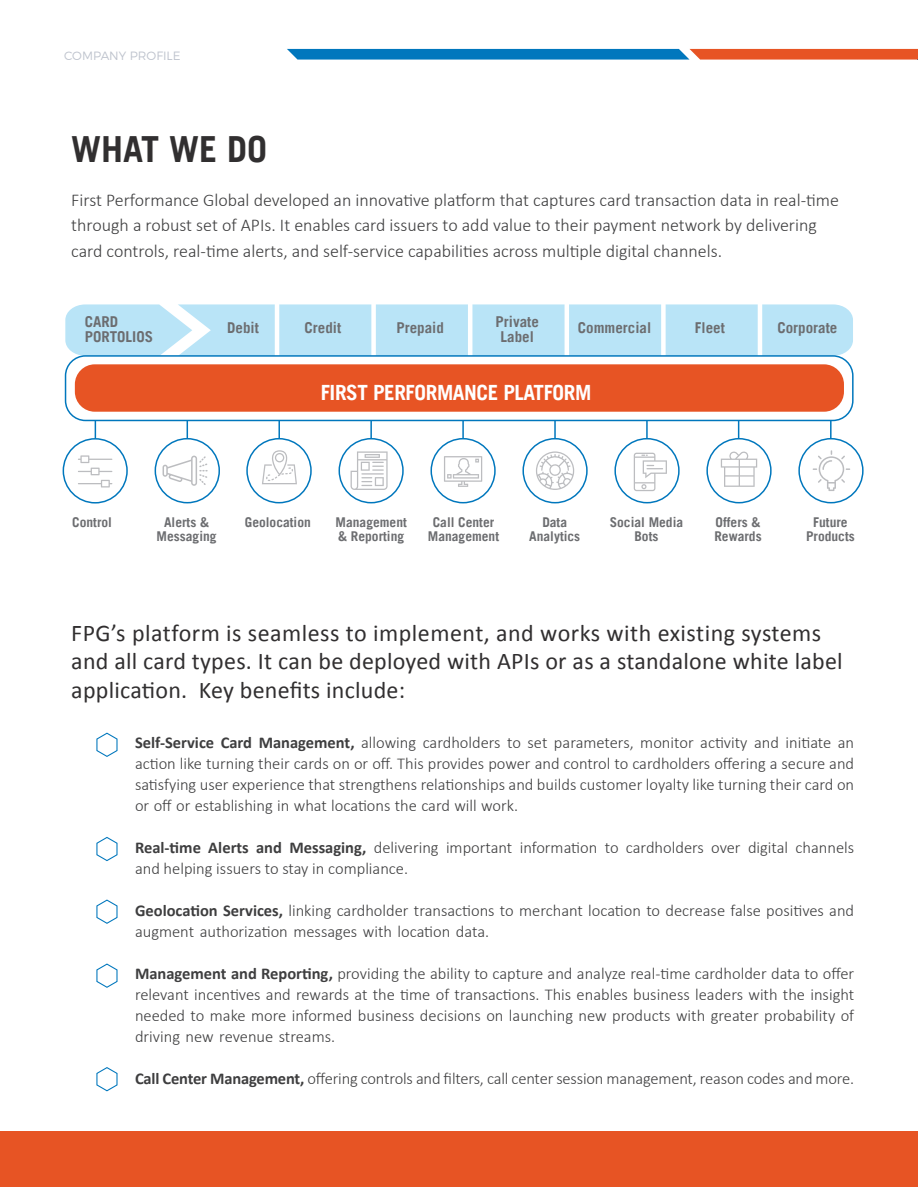
<style>
.page{position:relative;width:918px;height:1188px;background:#fff}
.page>*{position:absolute;margin:0;border:0;box-sizing:border-box;transform-origin:0 0}
.t1{font:700 36px "Trade Gothic LT";color:#312f30}
.t2{font:24px/28.5px "Calibri";letter-spacing:.01em;color:#312f30}
.t3{font:700 21px "Trade Gothic LT";letter-spacing:-.02em;color:#fff}
.t4{font:300 18px/25.5px "Calibri";color:#3e3e3f}
.t5{font:300 16.5px/21px "Calibri";color:#3e3e3f;text-align:justify}
.t6{font:700 15px/15px "Trade Gothic LT";color:#6c6d70}
.t7{font:700 13.5px/13.5px "Trade Gothic LT";color:#6c6d70;text-align:center}
.t8{font:300 12px "Montserrat";color:#bec3cd}
.s1{font-weight:700}
</style>
<div class="page">
<div style="left:65px;top:304px;width:788px;height:51px;background:#b9e4f7"></div>
<hr style="left:275px;top:299px;width:4px;height:62px;background:#fff">
<div style="left:371px;top:299px;width:5px;height:62px;background:#fff"></div>
<hr style="left:468px;top:299px;width:4px;height:62px;background:#fff">
<hr style="left:565px;top:299px;width:4px;height:62px;background:#fff">
<div style="left:661px;top:299px;width:5px;height:62px;background:#fff"></div>
<hr style="left:758px;top:299px;width:4px;height:62px;background:#fff">
<div style="left:65px;top:355px;width:789px;height:66px;border:2px solid #0077bd;border-radius:20px"></div>
<div style="left:75px;top:364px;width:769px;height:48px;background:#e75424;border-radius:20px"></div>
<div style="left:63px;top:438px;width:65px;height:66px;border:2px solid #0077bd;border-radius:50%"></div>
<div style="left:339px;top:438px;width:65px;height:65px;border:2px solid #0077bd;border-radius:50%"></div>
<div style="left:430px;top:438px;width:66px;height:65px;border:2px solid #0077bd;border-radius:50%"></div>
<div style="left:522px;top:438px;width:66px;height:65px;border:2px solid #0077bd;border-radius:50%"></div>
<div style="left:614px;top:438px;width:66px;height:65px;border:2px solid #0077bd;border-radius:50%"></div>
<div style="left:706px;top:438px;width:66px;height:65px;border:2px solid #0077bd;border-radius:50%"></div>
<div style="left:798px;top:438px;width:66px;height:65px;border:2px solid #0077bd;border-radius:50%"></div>
<svg style="left:95px;top:421px;width:1px;height:18px"></svg>
<svg style="left:370px;top:421px;width:2px;height:18px"></svg>
<svg style="left:462px;top:421px;width:2px;height:18px"></svg>
<svg style="left:554px;top:421px;width:2px;height:18px"></svg>
<svg style="left:646px;top:421px;width:2px;height:18px"></svg>
<svg style="left:738px;top:421px;width:1px;height:18px"></svg>
<svg style="left:830px;top:421px;width:2px;height:18px"></svg>
<svg style="left:444px;top:456px;width:38px;height:31px"></svg>
<svg style="left:78px;top:455px;width:34px;height:33px"></svg>
<svg style="left:634px;top:453px;width:33px;height:38px"></svg>
<svg style="left:813px;top:450px;width:37px;height:41px"></svg>
<svg style="left:351px;top:451px;width:37px;height:39px"></svg>
<svg style="left:536px;top:451px;width:38px;height:39px"></svg>
<svg style="left:154px;top:421px;width:158px;height:83px"></svg>
<svg style="left:721px;top:451px;width:36px;height:36px"></svg>
<div style="left:0;top:1131px;width:918px;height:56px;background:#e75424"></div>
<svg style="left:96px;top:732px;width:22px;height:25px"></svg>
<svg style="left:96px;top:837px;width:22px;height:24px"></svg>
<svg style="left:96px;top:899px;width:22px;height:25px"></svg>
<svg style="left:96px;top:1067px;width:22px;height:25px"></svg>
<svg style="left:96px;top:963px;width:22px;height:25px"></svg>
<svg style="left:287px;top:48px;width:631px;height:12px;background:#6b7e96"></svg>
<p class="t8" style="left:64px;top:46px;width:118px">COMPANY PROFILE</p>
<h1 class="t1" style="left:71px;top:127px;width:198px">WHAT WE DO</h1>
<p class="t4" style="left:71px;top:186px;width:769px">First Performance Global developed an innovative platform that captures card transaction data in real-time through a robust set of APIs. It enables card issuers to add value to their payment network by delivering card controls, real-time alerts, and self-service capabilities across multiple digital channels.</p>
<p class="t6" style="left:85px;top:314px;width:70px">CARD<br>PORTOLIOS</p>
<p class="t6" style="left:227px;top:320px;width:33px">Debit</p>
<p class="t6" style="left:305px;top:320px;width:38px">Credit</p>
<p class="t6" style="left:396px;top:320px;width:49px">Prepaid</p>
<p class="t6" style="left:496px;top:314px;width:45px;text-align:center">Private<br>Label</p>
<p class="t6" style="left:578px;top:320px;width:75px">Commercial</p>
<p class="t6" style="left:695px;top:320px;width:31px">Fleet</p>
<p class="t6" style="left:777px;top:320px;width:61px">Corporate</p>
<p class="t3" style="left:321px;top:379px;width:272px">FIRST PERFORMANCE PLATFORM</p>
<p class="t7" style="left:72px;top:516px;width:41px">Control</p>
<p class="t7" style="left:157px;top:516px;width:61px">Alerts &amp;<br>Messaging</p>
<p class="t7" style="left:245px;top:516px;width:68px">Geolocation</p>
<p class="t7" style="left:336px;top:516px;width:73px;text-align:left">Management &amp; Reporting</p>
<p class="t7" style="left:428px;top:516px;width:73px">Call Center<br>Management</p>
<p class="t7" style="left:529px;top:516px;width:53px">Data<br>Analytics</p>
<p class="t7" style="left:610px;top:516px;width:75px">Social Media<br>Bots</p>
<p class="t7" style="left:714px;top:516px;width:49px;text-align:left">Offers &amp;<br>Rewards</p>
<p class="t7" style="left:806px;top:516px;width:50px">Future<br>Products</p>
<h2 class="t2" style="left:71px;top:619px;width:773px">FPG’s platform is seamless to implement, and works with existing systems and all card types. It can be deployed with APIs or as a standalone white label application. Key benefits include:</h2>
<p class="t5" style="left:135px;top:731px;width:721px"><span class="s1">Self-Service Card Management,</span> allowing cardholders to set parameters, monitor activity and initiate an action like turning their cards on or off. This provides power and control to cardholders offering a secure and satisfying user experience that strengthens relationships and builds customer loyalty like turning their card on or off or establishing in what locations the card will work.</p>
<p class="t5" style="left:135px;top:836px;width:721px"><span class="s1">Real-time Alerts and Messaging,</span> delivering important information to cardholders over digital channels and helping issuers to stay in compliance.</p>
<p class="t5" style="left:135px;top:899px;width:721px"><span class="s1">Geolocation Services,</span> linking cardholder transactions to merchant location to decrease false positives and augment authorization messages with location data.</p>
<p class="t5" style="left:135px;top:962px;width:721px"><span class="s1">Management and Reporting,</span> providing the ability to capture and analyze real-time cardholder data to offer relevant incentives and rewards at the time of transactions. This enables business leaders with the insight needed to make more informed business decisions on launching new products with greater probability of driving new revenue streams.</p>
<p class="t5" style="left:135px;top:1067px;width:721px"><span class="s1">Call Center Management,</span> offering controls and filters, call center session management, reason codes and more.</p>
</div>
